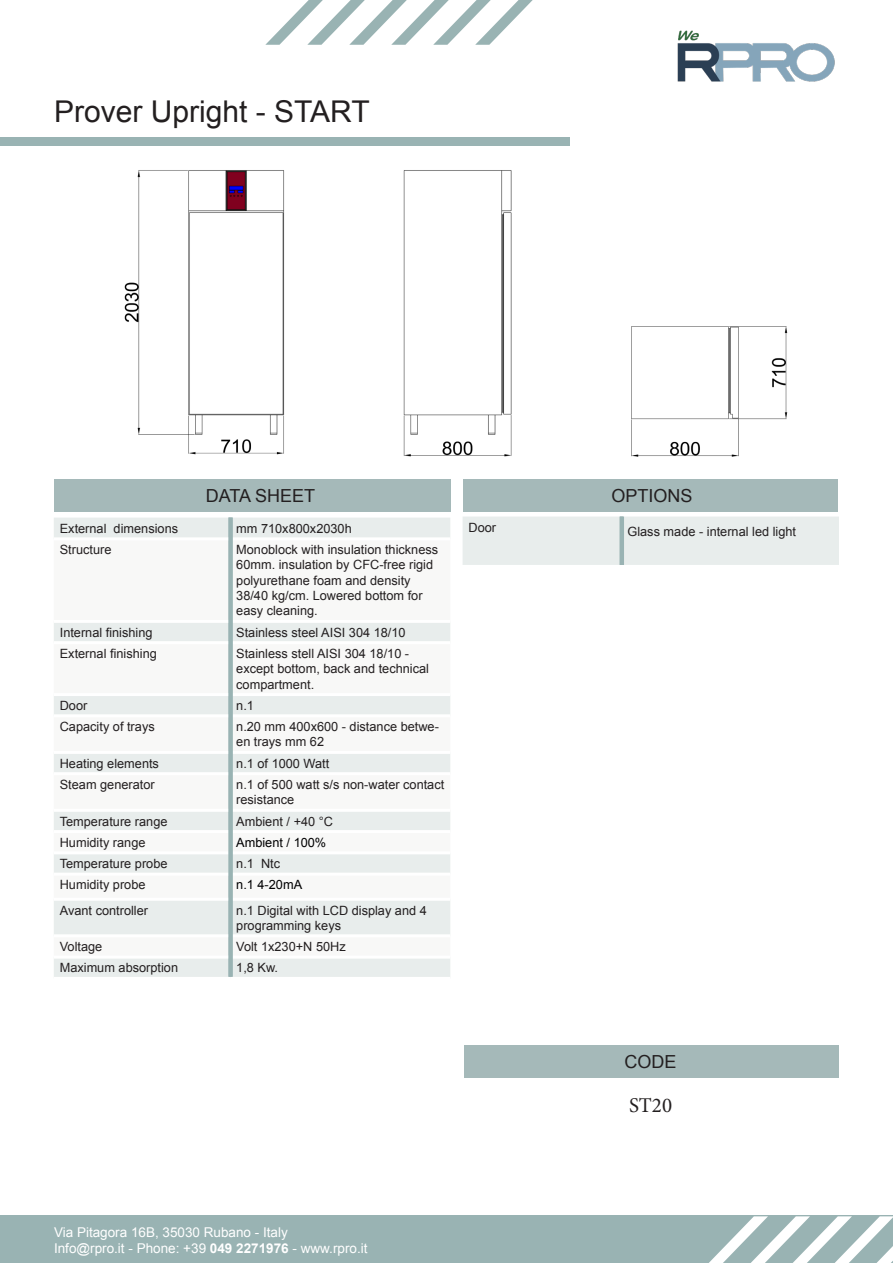
<style>
.page{position:relative;width:893px;height:1263px;background:#fff}
.page>*{position:absolute;margin:0;border:0;box-sizing:border-box;transform-origin:0 0}
.t1{font:30px "Arial";color:#231f20}
.t2{font:21px "Minion Pro";color:#231f20}
.t3{font:18px "Arial";color:#231f20}
.t4{font:13.5px/16.2px "Arial";color:#fff}
.t5{font:12.75px/15.3px "Arial";color:#231f20}
.t6{font:12.75px "Arial";color:#000001}
.s1{font-weight:700}
</style>
<div class="page">
<svg style="left:265px;top:0;width:268px;height:45px"></svg>
<div style="left:0;top:1215px;width:893px;height:48px;background:#99b3b3"></div>
<svg style="left:709px;top:1216px;width:184px;height:47px"></svg>
<div style="left:54px;top:480px;width:396px;height:32px;background:#a5b9b9"></div>
<div style="left:463px;top:480px;width:375px;height:32px;background:#a5b9b9"></div>
<div style="left:464px;top:1045px;width:375px;height:32px;background:#a5b9b9"></div>
<img style="left:677px;top:30px;width:158px;height:52px">
<div style="left:0;top:137px;width:570px;height:9px;background:#99b3b3"></div>
<img style="left:124px;top:170px;width:664px;height:287px">
<div style="left:463px;top:516px;width:376px;height:49px;background:#e8edec"></div>
<div style="left:619px;top:516px;width:5px;height:49px;background:#99b3b3"></div>
<div style="left:54px;top:518px;width:396px;height:459px;background:#e8edec"></div>
<svg style="left:54px;top:540px;width:396px;height:415px"></svg>
<hr style="left:54px;top:537px;width:176px;height:3px;background:#fff">
<hr style="left:230px;top:537px;width:220px;height:3px;background:#fff">
<hr style="left:54px;top:620px;width:176px;height:3px;background:#fff">
<hr style="left:230px;top:620px;width:220px;height:3px;background:#fff">
<hr style="left:54px;top:641px;width:176px;height:3px;background:#fff">
<hr style="left:230px;top:641px;width:220px;height:3px;background:#fff">
<hr style="left:54px;top:693px;width:176px;height:3px;background:#fff">
<hr style="left:230px;top:693px;width:220px;height:3px;background:#fff">
<hr style="left:54px;top:714px;width:176px;height:3px;background:#fff">
<hr style="left:230px;top:714px;width:220px;height:3px;background:#fff">
<hr style="left:54px;top:751px;width:176px;height:3px;background:#fff">
<hr style="left:230px;top:751px;width:220px;height:3px;background:#fff">
<hr style="left:54px;top:772px;width:176px;height:3px;background:#fff">
<hr style="left:230px;top:772px;width:220px;height:3px;background:#fff">
<hr style="left:54px;top:809px;width:176px;height:3px;background:#fff">
<hr style="left:230px;top:809px;width:220px;height:3px;background:#fff">
<hr style="left:54px;top:898px;width:176px;height:3px;background:#fff">
<hr style="left:230px;top:898px;width:220px;height:3px;background:#fff">
<hr style="left:54px;top:830px;width:176px;height:3px;background:#fff">
<hr style="left:230px;top:830px;width:220px;height:3px;background:#fff">
<hr style="left:54px;top:851px;width:176px;height:3px;background:#fff">
<hr style="left:230px;top:851px;width:220px;height:3px;background:#fff">
<hr style="left:54px;top:873px;width:176px;height:3px;background:#fff">
<hr style="left:230px;top:873px;width:220px;height:3px;background:#fff">
<hr style="left:54px;top:934px;width:176px;height:3px;background:#fff">
<hr style="left:230px;top:934px;width:220px;height:3px;background:#fff">
<hr style="left:54px;top:955px;width:176px;height:3px;background:#fff">
<hr style="left:230px;top:955px;width:220px;height:3px;background:#fff">
<div style="left:228px;top:517px;width:5px;height:460px;background:#99b3b3"></div>
<h1 class="t1" style="left:54px;top:92px;width:317px">Prover Upright - START</h1>
<h3 class="t3" style="left:206px;top:484px;width:111px">DATA SHEET</h3>
<h3 class="t3" style="left:612px;top:484px;width:83px">OPTIONS</h3>
<p class="t5" style="left:60px;top:521px;width:120px">External dimensions</p>
<p class="t5" style="left:236px;top:521px;width:117px">mm 710x800x2030h</p>
<p class="t5" style="left:469px;top:520px;width:29px">Door</p>
<p class="t5" style="left:627px;top:524px;width:170px">Glass made - internal led light</p>
<p class="t5" style="left:60px;top:542px;width:53px">Structure</p>
<p class="t5" style="left:236px;top:542px;width:203px">Monoblock with insulation thickness<br>60mm. insulation by CFC-free rigid polyurethane foam and density<br>38/40 kg/cm. Lowered bottom for easy cleaning.</p>
<p class="t5" style="left:60px;top:625px;width:94px">Internal finishing</p>
<p class="t5" style="left:236px;top:625px;width:171px">Stainless steel AISI 304 18/10</p>
<p class="t5" style="left:60px;top:646px;width:99px">External finishing</p>
<p class="t5" style="left:236px;top:646px;width:194px">Stainless stell AISI 304 18/10 - except bottom, back and technical compartment.</p>
<p class="t5" style="left:60px;top:698px;width:29px">Door</p>
<p class="t5" style="left:236px;top:698px;width:19px">n.1</p>
<p class="t5" style="left:60px;top:719px;width:96px">Capacity of trays</p>
<p class="t5" style="left:236px;top:719px;width:204px">n.20 mm 400x600 - distance betwe&shy;en trays mm 62</p>
<p class="t5" style="left:60px;top:756px;width:101px">Heating elements</p>
<p class="t5" style="left:236px;top:756px;width:95px">n.1 of 1000 Watt</p>
<p class="t5" style="left:60px;top:777px;width:96px">Steam generator</p>
<p class="t5" style="left:236px;top:777px;width:210px">n.1 of 500 watt s/s non-water contact resistance</p>
<p class="t5" style="left:60px;top:813px;width:109px">Temperature range</p>
<p class="t5" style="left:236px;top:813px;width:98px">Ambient / +40 °C</p>
<p class="t5" style="left:60px;top:835px;width:87px">Humidity range</p>
<p class="t6" style="left:236px;top:834px;width:92px">Ambient / 100%</p>
<p class="t5" style="left:60px;top:856px;width:109px">Temperature probe</p>
<p class="t5" style="left:236px;top:856px;width:45px">n.1 Ntc</p>
<p class="t5" style="left:60px;top:877px;width:87px">Humidity probe</p>
<p class="t6" style="left:236px;top:876px;width:67px">n.1 4-20mA</p>
<p class="t5" style="left:60px;top:902px;width:90px">Avant controller</p>
<p class="t5" style="left:236px;top:902px;width:192px">n.1 Digital with LCD display and 4 programming keys</p>
<p class="t5" style="left:60px;top:939px;width:44px">Voltage</p>
<p class="t5" style="left:236px;top:939px;width:111px">Volt 1x230+N 50Hz</p>
<p class="t5" style="left:60px;top:960px;width:120px">Maximum absorption</p>
<p class="t5" style="left:236px;top:960px;width:43px">1,8 Kw.</p>
<p class="t4" style="left:54px;top:1224px;width:315px">Via Pitagora 16B, 35030 Rubano - Italy<br>Info@rpro.it - Phone: +39 <span class="s1">049 2271976</span> - www.rpro.it</p>
<h3 class="t3" style="left:624px;top:1050px;width:54px">CODE</h3>
<p class="t2" style="left:629px;top:1092px;width:44px">ST20</p>
</div>
